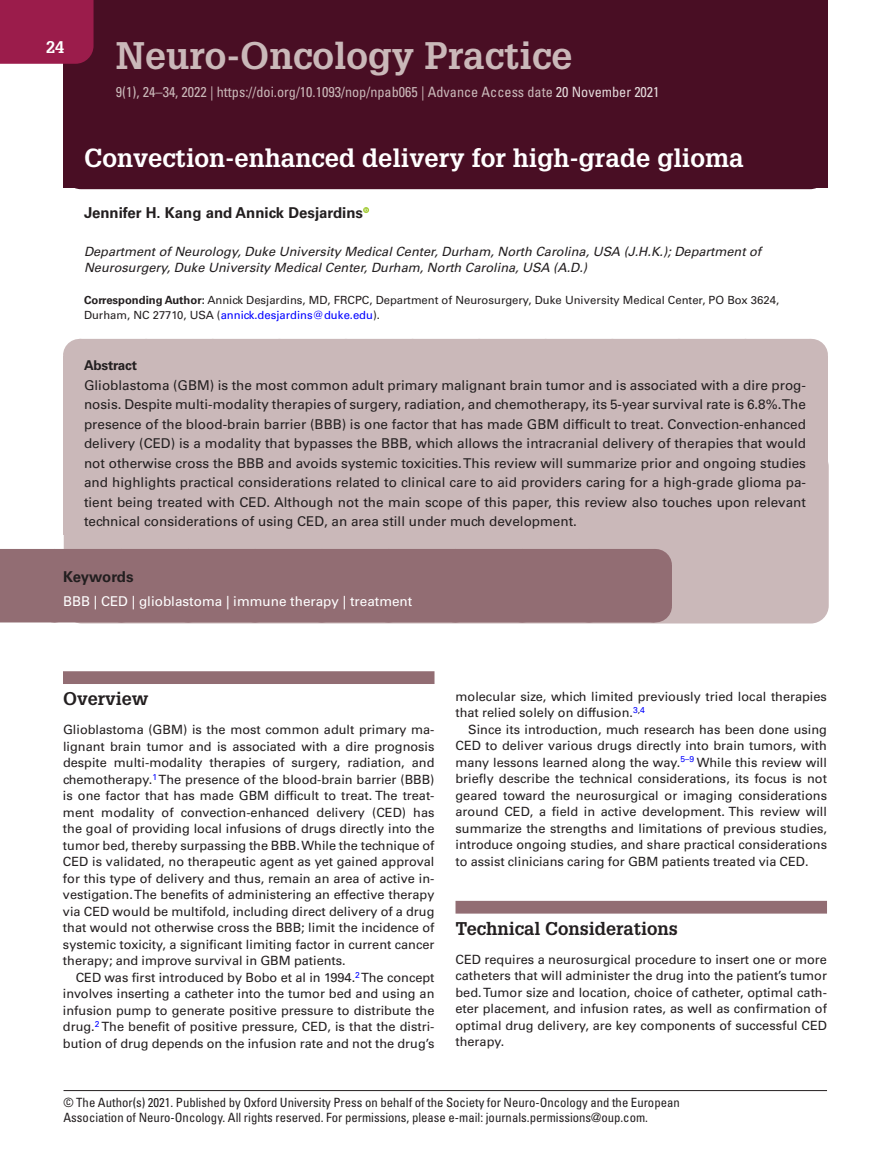
<style>
.page{position:relative;width:891px;height:1175px;background:#fff}
.page>*{position:absolute;margin:0;border:0;box-sizing:border-box;transform-origin:0 0}
.t1{font:700 37.5px "Glypha LT Std";color:#cab8b9}
.t2{font:700 25.5px "Glypha LT Std";color:#fff}
.t3{font:700 18px "Glypha LT Std";color:#231f20}
.t4{font:700 16.5px "Glypha LT Std";color:#fff}
.t5{font:700 15px "Univers LT Std";color:#231f20}
.t6{font:condensed 14.25px "Univers LT Std";color:#cab8b9}
.t7{font:13.5px/19.5px "Univers LT Std";color:#231f20;text-align:justify}
.t8{font:13.5px "Univers LT Std";color:#fff}
.t9{font:700 13.5px "Univers LT Std";letter-spacing:-.015em;color:#231f20}
.t10{font:12.75px/16.5px "Univers LT Std";color:#231f20;text-align:justify}
.t11{font:condensed 12.75px/15px "Univers LT Std";color:#231f20}
.t12{font:italic 12.75px/16.5px "Univers LT Std";color:#231f20}
.t13{font:11.25px/15px "Univers LT Std";color:#231f20}
.s1{color:#e4dadb}
.s2{font-weight:700}
.s3{color:#00f}
</style>
<div class="page">
<div style="left:63px;top:0;width:765px;height:188px;background:#490e24"></div>
<div style="left:0;top:0;width:94px;height:64px;background:#9b1c4b"></div>
<div style="left:64px;top:449px;width:765px;height:174px;background:#cab8b9;border-radius:18px"></div>
<svg style="left:75px;top:188px;width:741px;height:1px"></svg>
<hr style="left:64px;top:1090px;width:763px;height:1px;background:#231f20">
<div style="left:63px;top:356px;width:764px;height:18px;background:#cab8b9"></div>
<div style="left:80px;top:339px;width:731px;height:33px;background:#cab8b9"></div>
<hr style="left:811px;top:339px;width:1px;height:33px;background:#cab8b9">
<div style="left:63px;top:374px;width:764px;height:160px;background:#cab8b9"></div>
<div style="left:0;top:549px;width:655px;height:33px;background:#926d73"></div>
<hr style="left:655px;top:549px;width:1px;height:33px;background:#926d73">
<div style="left:0;top:582px;width:665px;height:27px;background:#926d73"></div>
<div style="left:0;top:589px;width:655px;height:33px;background:#926d73"></div>
<hr style="left:655px;top:589px;width:1px;height:33px;background:#926d73">
<svg style="left:363px;top:207px;width:6px;height:6px"></svg>
<div style="left:63px;top:671px;width:372px;height:13px;background:#926d73"></div>
<div style="left:456px;top:900px;width:371px;height:13px;background:#926d73"></div>
<p class="t4" style="left:46px;top:37px;width:20px">24</p>
<h1 class="t1" style="left:116px;top:32px;width:458px">Neuro-Oncology Practice</h1>
<p class="t6" style="left:116px;top:83px;width:545px">9(1), 24–34, 2022 | https://doi.org/10.1093/nop/npab065 | Advance Access date <span class="s1">20 November 2021</span></p>
<h2 class="t2" style="left:84px;top:142px;width:661px">Convection-enhanced delivery for high-grade glioma</h2>
<p class="t5" style="left:84px;top:204px;width:281px">Jennifer H. Kang and Annick Desjardins</p>
<p class="t12" style="left:84px;top:243px;width:679px">Department of Neurology, Duke University Medical Center, Durham, North Carolina, USA (J.H.K.); Department of<br>Neurosurgery, Duke University Medical Center, Durham, North Carolina, USA (A.D.)</p>
<p class="t13" style="left:84px;top:293px;width:697px"><span class="s2">Corresponding Author:</span> Annick Desjardins, MD, FRCPC, Department of Neurosurgery, Duke University Medical Center, PO Box 3624,<br>Durham, NC 27710, USA (<span class="s3">annick.desjardins@duke.edu</span>).</p>
<p class="t9" style="left:84px;top:358px;width:55px">Abstract</p>
<p class="t7" style="left:84px;top:375px;width:724px">Glioblastoma (GBM) is the most common adult primary malignant brain tumor and is associated with a dire prog&shy;nosis. Despite multi-modality therapies of surgery, radiation, and chemotherapy, its 5-year survival rate is 6.8%. The presence of the blood-brain barrier (BBB) is one factor that has made GBM difficult to treat. Convection-enhanced delivery (CED) is a modality that bypasses the BBB, which allows the intracranial delivery of therapies that would not otherwise cross the BBB and avoids systemic toxicities. This review will summarize prior and ongoing studies and highlights practical considerations related to clinical care to aid providers caring for a high-grade glioma pa&shy;tient being treated with CED. Although not the main scope of this paper, this review also touches upon relevant technical considerations of using CED, an area still under much development.</p>
<p class="t5" style="left:63px;top:568px;width:72px">Keywords</p>
<p class="t8" style="left:63px;top:593px;width:351px">BBB | CED | glioblastoma | immune therapy | treatment</p>
<h3 class="t3" style="left:63px;top:687px;width:87px">Overview</h3>
<p class="t10" style="left:63px;top:721px;width:373px">Glioblastoma (GBM) is the most common adult primary ma&shy;lignant brain tumor and is associated with a dire prognosis despite multi-modality therapies of surgery, radiation, and chemotherapy.<sup>1</sup> The presence of the blood-brain barrier (BBB) is one factor that has made GBM difficult to treat. The treat&shy;ment modality of convection-enhanced delivery (CED) has the goal of providing local infusions of drugs directly into the tumor bed, thereby surpassing the BBB. While the technique of CED is validated, no therapeutic agent as yet gained approval for this type of delivery and thus, remain an area of active in&shy;vestigation. The benefits of administering an effective therapy via CED would be multifold, including direct delivery of a drug that would not otherwise cross the BBB; limit the incidence of systemic toxicity, a significant limiting factor in current cancer therapy; and improve survival in GBM patients.</p>
<p class="t10" style="left:63px;top:969px;width:373px;text-indent:13px">CED was first introduced by Bobo et al in 1994.<sup>2</sup> The concept involves inserting a catheter into the tumor bed and using an infusion pump to generate positive pressure to distribute the drug.<sup>2</sup> The benefit of positive pressure, CED, is that the distri&shy;bution of drug depends on the infusion rate and not the drug’s</p>
<p class="t10" style="left:456px;top:688px;width:373px">molecular size, which limited previously tried local therapies that relied solely on diffusion.<sup>3</sup><sup>,</sup><sup>4</sup></p>
<p class="t10" style="left:456px;top:721px;width:373px;text-indent:13px">Since its introduction, much research has been done using CED to deliver various drugs directly into brain tumors, with many lessons learned along the way.<sup>5–9</sup> While this review will briefly describe the technical considerations, its focus is not geared toward the neurosurgical or imaging considerations around CED, a field in active development. This review will summarize the strengths and limitations of previous studies, introduce ongoing studies, and share practical considerations to assist clinicians caring for GBM patients treated via CED.</p>
<h3 class="t3" style="left:456px;top:917px;width:224px">Technical Considerations</h3>
<p class="t10" style="left:456px;top:951px;width:373px">CED requires a neurosurgical procedure to insert one or more catheters that will administer the drug into the patient’s tumor bed. Tumor size and location, choice of catheter, optimal cath&shy;eter placement, and infusion rates, as well as confirmation of optimal drug delivery, are key components of successful CED therapy.</p>
<p class="t11" style="left:64px;top:1095px;width:618px">© The Author(s) 2021. Published by Oxford University Press on behalf of the Society for Neuro-Oncology and the European<br>Association of Neuro-Oncology. All rights reserved. For permissions, please e-mail: journals.permissions@oup.com.</p>
</div>
